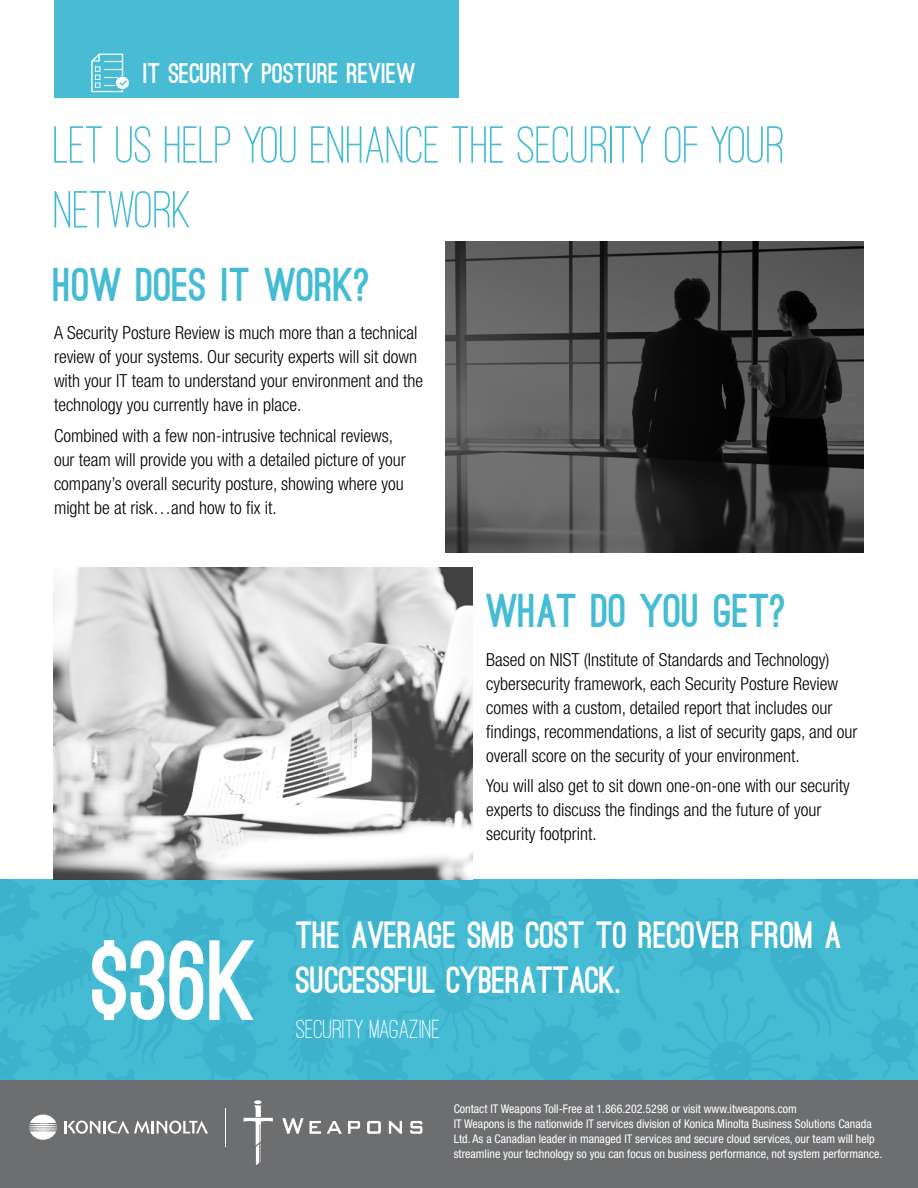
<style>
.page{position:relative;width:918px;height:1188px;background:#fff}
.page>*{position:absolute;margin:0;border:0;box-sizing:border-box;transform-origin:0 0}
.t1{font:900 108px "Ostrich Sans";color:#fff}
.t2{font:500 54px/64.8px "Ostrich Sans";color:#46bcd4}
.t3{font:900 45px "Ostrich Sans";color:#46bcd4}
.t4{font:900 36px/45px "Ostrich Sans";color:#fff}
.t5{font:900 27px "Ostrich Sans";color:#fff}
.t6{font:500 27px "Ostrich Sans";color:#fff}
.t7{font:300 condensed 18px/24px "Helvetica Neue LT Std";color:#000}
.t8{font:condensed 12px/15px "Helvetica Neue LT Std";color:#fff}
</style>
<div class="page">
<div style="left:0;top:1080px;width:918px;height:108px;background:#6d6e70"></div>
<img style="left:0;top:879px;width:918px;height:201px">
<img style="left:445px;top:242px;width:419px;height:311px">
<img style="left:54px;top:568px;width:418px;height:311px">
<div style="left:54px;top:0;width:405px;height:97px;background:#47bcd4"></div>
<svg style="left:91px;top:54px;width:38px;height:38px"></svg>
<svg style="left:244px;top:1100px;width:29px;height:65px"></svg>
<svg style="left:282px;top:1118px;width:39px;height:16px"></svg>
<svg style="left:327px;top:1121px;width:15px;height:13px"></svg>
<svg style="left:348px;top:1121px;width:12px;height:13px"></svg>
<svg style="left:367px;top:1121px;width:14px;height:13px"></svg>
<svg style="left:389px;top:1121px;width:13px;height:13px"></svg>
<svg style="left:410px;top:1121px;width:12px;height:13px"></svg>
<hr style="left:225px;top:1108px;width:1px;height:39px;background:#fff">
<svg style="left:29px;top:1115px;width:28px;height:25px"></svg>
<svg style="left:64px;top:1121px;width:144px;height:13px"></svg>
<h3 class="t5" style="left:143px;top:63px;width:275px">IT SECURITY POSTURE REVIEW</h3>
<h2 class="t2" style="left:54px;top:113px;width:733px">LET US HELP YOU ENHANCE THE SECURITY OF YOUR<br>NETWORK</h2>
<h3 class="t3" style="left:54px;top:268px;width:318px">HOW DOES IT WORK?</h3>
<p class="t7" style="left:54px;top:321px;width:371px">A Security Posture Review is much more than a technical review of your systems. Our security experts will sit down with your IT team to understand your environment and the technology you currently have in place.</p>
<p class="t7" style="left:54px;top:424px;width:353px">Combined with a few non-intrusive technical reviews, our team will provide you with a detailed picture of your company’s overall security posture, showing where you might be at risk…and how to fix it.</p>
<h3 class="t3" style="left:486px;top:594px;width:302px">WHAT DO YOU GET?</h3>
<p class="t7" style="left:486px;top:647px;width:373px">Based on NIST (Institute of Standards and Technology) cybersecurity framework, each Security Posture Review comes with a custom, detailed report that includes our findings, recommendations, a list of security gaps, and our overall score on the security of your environment.</p>
<p class="t7" style="left:486px;top:774px;width:365px">You will also get to sit down one-on-one with our security experts to discuss the findings and the future of your security footprint.</p>
<h1 class="t1" style="left:92px;top:940px;width:167px">$36K</h1>
<h3 class="t4" style="left:296px;top:914px;width:546px">THE AVERAGE SMB COST TO RECOVER FROM A<br>SUCCESSFUL CYBERATTACK.</h3>
<h3 class="t6" style="left:296px;top:1016px;width:146px">SECURITY MAGAZINE</h3>
<p class="t8" style="left:454px;top:1101px;width:430px">Contact IT Weapons Toll-Free at 1.866.202.5298 or visit www.itweapons.com<br>IT Weapons is the nationwide IT services division of Konica Minolta Business Solutions Canada Ltd. As a Canadian leader in managed IT services and secure cloud services, our team will help streamline your technology so you can focus on business performance, not system performance.</p>
</div>
